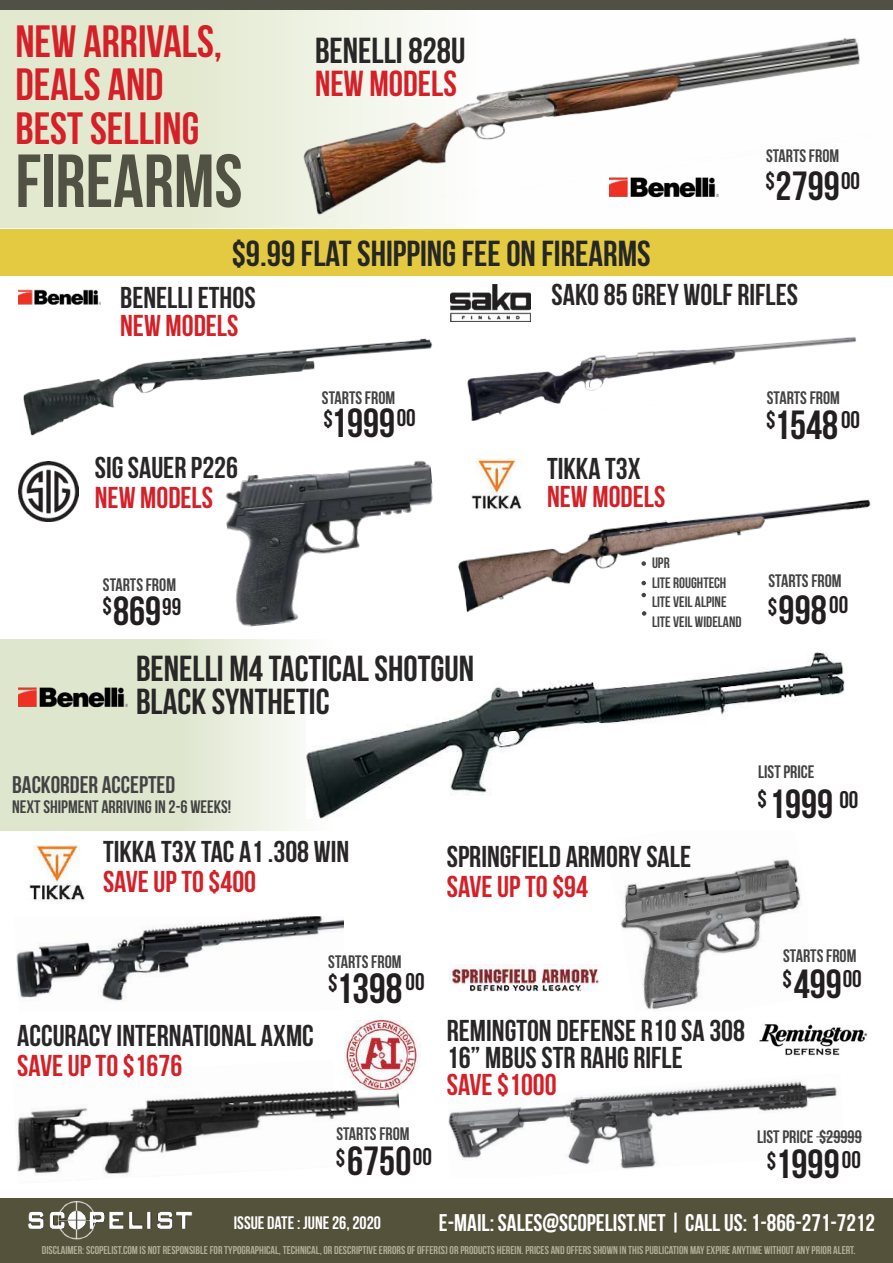
<style>
.page{position:relative;width:893px;height:1263px;background:#fff}
.page>*{position:absolute;margin:0;border:0;box-sizing:border-box;transform-origin:0 0}
.t1{font:700 75px "Bebas Neue";color:#515144}
.t2{font:700 45px/43.5px "Bebas Neue";color:#d52029}
.t3{font:700 42px "Bebas Neue";color:#231f20}
.t4{font:700 40.5px "Bebas Neue";color:#231f20}
.t5{font:700 36px/33px "Bebas Neue";color:#282626}
.t6{font:700 36px "Bebas Neue";color:#252626}
.t7{font:700 36px "Bebas Neue";color:#d52028}
.t8{font:700 30px/27px "Bebas Neue";color:#282626}
.t9{font:700 30px "Bebas Neue";color:#d52028}
.t10{font:700 30px "Bebas Neue";color:#d52027}
.t11{font:700 24px "Bebas Neue";color:#fff}
.t12{font:700 24px "Bebas Neue";color:#231f20}
.t13{font:700 24px "Bebas Neue";color:#434343}
.t14{font:700 18px "Bebas Neue";color:#434343}
.t15{font:700 18px "Bebas Neue";color:#fff}
.t16{font:700 15px/19.5px "Bebas Neue";color:#434343}
.t17{font:700 11.25px "Bebas Neue";color:#b2ae97}
.s1{font-size:40.5px}
</style>
<div class="page">
<div style="left:0;top:0;width:893px;height:9px;background:#515044"></div>
<div style="left:0;top:11px;width:893px;height:217px;background:linear-gradient(to right,#e1e8cc,#fff)"></div>
<div style="left:0;top:230px;width:893px;height:46px;background:#e4ca41"></div>
<img style="left:290px;top:23px;width:584px;height:202px">
<img style="left:610px;top:159px;width:108px;height:50px">
<img style="left:23px;top:338px;width:409px;height:98px">
<img style="left:18px;top:289px;width:83px;height:16px">
<img style="left:226px;top:460px;width:207px;height:167px">
<img style="left:19px;top:461px;width:60px;height:60px">
<img style="left:458px;top:499px;width:413px;height:116px">
<img style="left:458px;top:458px;width:82px;height:53px">
<img style="left:467px;top:314px;width:389px;height:107px">
<img style="left:450px;top:284px;width:80px;height:38px">
<svg style="left:641px;top:561px;width:5px;height:5px"></svg>
<svg style="left:641px;top:581px;width:5px;height:4px"></svg>
<svg style="left:641px;top:593px;width:5px;height:4px"></svg>
<svg style="left:642px;top:611px;width:4px;height:5px"></svg>
<img style="left:16px;top:916px;width:328px;height:85px">
<img style="left:29px;top:845px;width:56px;height:57px">
<img style="left:621px;top:859px;width:180px;height:151px">
<img style="left:449px;top:964px;width:150px;height:28px">
<img style="left:17px;top:1089px;width:385px;height:86px">
<img style="left:343px;top:1020px;width:77px;height:69px">
<img style="left:448px;top:1081px;width:398px;height:88px">
<hr style="left:816px;top:1136px;width:46px;height:1px;background:#434343">
<img style="left:759px;top:1024px;width:108px;height:32px">
<svg style="left:0;top:639px;width:845px;height:192px;fill:#e3ead5"></svg>
<img style="left:306px;top:652px;width:538px;height:166px">
<img style="left:19px;top:669px;width:108px;height:50px">
<div style="left:0;top:1199px;width:893px;height:64px;background:#55523c"></div>
<img style="left:28px;top:1201px;width:165px;height:39px">
<h2 class="t2" style="left:15px;top:19px;width:208px">NEW ARRIVALS,<br>DEALS AND<br>BEST SELLING</h2>
<h1 class="t1" style="left:15px;top:140px;width:229px">FIREARMS</h1>
<h3 class="t5" style="left:315px;top:34px;width:152px">BENELLI 828U</h3>
<h3 class="t7" style="left:315px;top:64px;width:143px">NEW MODELS</h3>
<h3 class="t6" style="left:232px;top:234px;width:420px">$9.99 FLAT SHIPPING FEE ON FIREARMS</h3>
<h3 class="t14" style="left:766px;top:146px;width:75px">STARTS FROM</h3>
<h3 class="t4" style="left:766px;top:164px;width:96px"><sup>$</sup>2799<sup>00</sup></h3>
<h3 class="t8" style="left:120px;top:283px;width:137px">BENELLI ETHOS</h3>
<h3 class="t10" style="left:120px;top:309px;width:120px">NEW MODELS</h3>
<h3 class="t8" style="left:95px;top:454px;width:145px">SIG SAUER P226</h3>
<h3 class="t9" style="left:95px;top:481px;width:120px">NEW MODELS</h3>
<h3 class="t14" style="left:103px;top:574px;width:75px">STARTS FROM</h3>
<h3 class="t12" style="left:102px;top:593px;width:80px">$<span class="s1">869</span>99</h3>
<h3 class="t14" style="left:322px;top:387px;width:75px">STARTS FROM</h3>
<h3 class="t4" style="left:323px;top:400px;width:94px"><sup>$</sup>1999<sup>00</sup></h3>
<h3 class="t5" style="left:136px;top:652px;width:340px">BENELLI M4 TACTICAL SHOTGUN<br>BLACK SYNTHETIC</h3>
<h3 class="t13" style="left:12px;top:772px;width:165px">BACKORDER ACCEPTED</h3>
<h3 class="t14" style="left:12px;top:797px;width:221px">NEXT SHIPMENT ARRIVING IN 2-6 WEEKS!</h3>
<h3 class="t8" style="left:552px;top:281px;width:248px">SAKO 85 GREY WOLF RIFLES</h3>
<h3 class="t8" style="left:547px;top:455px;width:95px">TIKKA T3X</h3>
<h3 class="t10" style="left:547px;top:481px;width:120px">NEW MODELS</h3>
<h3 class="t16" style="left:652px;top:553px;width:91px">UPR<br>LITE ROUGHTECH<br>LITE VEIL ALPINE<br>LITE VEIL WIDELAND</h3>
<h3 class="t14" style="left:767px;top:388px;width:75px">STARTS FROM</h3>
<h3 class="t4" style="left:766px;top:403px;width:95px"><sup>$</sup>1548<sup>00</sup></h3>
<h3 class="t14" style="left:768px;top:570px;width:75px">STARTS FROM</h3>
<h3 class="t12" style="left:768px;top:592px;width:82px">$<span class="s1">998</span>00</h3>
<h3 class="t14" style="left:758px;top:761px;width:58px">LIST PRICE</h3>
<h3 class="t4" style="left:757px;top:782px;width:102px"><sup>$</sup>1999 <sup>00</sup></h3>
<h3 class="t8" style="left:103px;top:838px;width:248px">TIKKA T3X TAC A1 .308 WIN</h3>
<h3 class="t9" style="left:103px;top:865px;width:155px">SAVE UP TO $400</h3>
<h3 class="t8" style="left:447px;top:842px;width:246px">SPRINGFIELD ARMORY SALE</h3>
<h3 class="t9" style="left:447px;top:870px;width:143px">SAVE UP TO $94</h3>
<h3 class="t8" style="left:17px;top:1021px;width:298px">ACCURACY INTERNATIONAL AXMC</h3>
<h3 class="t9" style="left:17px;top:1049px;width:166px">SAVE UP TO $1676</h3>
<h3 class="t14" style="left:328px;top:952px;width:75px">STARTS FROM</h3>
<h3 class="t3" style="left:328px;top:966px;width:98px"><sup>$</sup>1398<sup>00</sup></h3>
<h3 class="t14" style="left:336px;top:1124px;width:75px">STARTS FROM</h3>
<h3 class="t4" style="left:336px;top:1139px;width:98px"><sup>$</sup>6750<sup>00</sup></h3>
<h3 class="t8" style="left:447px;top:1017px;width:300px">REMINGTON DEFENSE R10 SA 308<br>16” MBUS STR RAHG RIFLE</h3>
<h3 class="t9" style="left:447px;top:1068px;width:111px">SAVE $1000</h3>
<h3 class="t14" style="left:783px;top:946px;width:75px">STARTS FROM</h3>
<h3 class="t12" style="left:783px;top:965px;width:81px">$<span class="s1">499</span>00</h3>
<h3 class="t14" style="left:757px;top:1127px;width:106px">LIST PRICE $29999</h3>
<h3 class="t4" style="left:767px;top:1142px;width:95px"><sup>$</sup>1999<sup>00</sup></h3>
<h3 class="t11" style="left:439px;top:1210px;width:437px">E-MAIL: SALES@SCOPELIST.NET | CALL US: 1-866-271-7212</h3>
<p class="t17" style="left:42px;top:1243px;width:815px">DISCLAIMER: SCOPELIST.COM IS NOT RESPONSIBLE FOR TYPOGRAPHICAL, TECHNICAL, OR DESCRIPTIVE ERRORS OF OFFER(S) OR PRODUCTS HEREIN. PRICES AND OFFERS SHOWN IN THIS PUBLICATION MAY EXPIRE ANYTIME WITHOUT ANY PRIOR ALERT.</p>
<h3 class="t15" style="left:234px;top:1212px;width:149px">ISSUE DATE : JUNE 26, 2020</h3>
</div>
